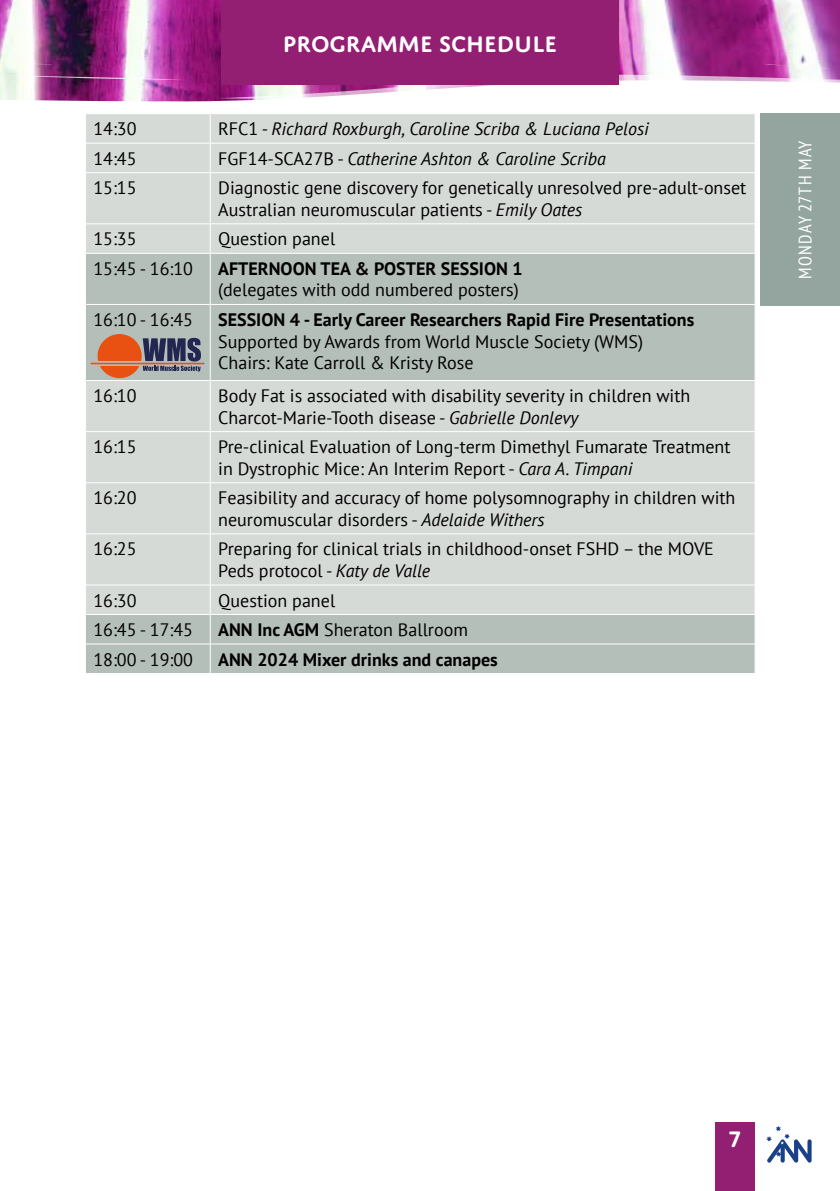
<style>
.page{position:relative;width:840px;height:1191px;background:#fff}
.page>*{position:absolute;margin:0;border:0;box-sizing:border-box;transform-origin:0 0}
.t1{font:600 24px "Domus Titling";color:#fff}
.t2{font:18px/21.6px "PT Sans";color:#000}
.t3{font:700 18px "PT Sans";color:#000}
.t4{font:italic 18px "PT Sans";color:#000}
.t5{font:condensed 18px "PT Sans";letter-spacing:.07em;color:#fff}
.s1{font-style:normal}
.s2{font-style:italic}
.s3{font-weight:700}
</style>
<div class="page">
<div style="left:714px;top:1123px;width:40px;height:68px;background:#921f72"></div>
<svg style="left:766px;top:1126px;width:45px;height:36px"></svg>
<img style="left:0;top:0;width:839px;height:75px">
<svg style="left:12px;top:62px;width:35px;height:2px"></svg>
<svg style="left:763px;top:64px;width:64px;height:4px"></svg>
<img style="left:0;top:75px;width:839px;height:27px">
<div style="left:221px;top:0;width:397px;height:85px;background:#921f72"></div>
<div style="left:760px;top:113px;width:79px;height:193px;background:#93a59e"></div>
<div style="left:86px;top:173px;width:668px;height:80px;background:#d5dad7"></div>
<svg style="left:86px;top:254px;width:668px;height:419px;fill:#d5dad7"></svg>
<hr style="left:85px;top:223px;width:125px;height:1px;background:#fff">
<hr style="left:85px;top:304px;width:125px;height:1px;background:#fff">
<hr style="left:85px;top:380px;width:125px;height:1px;background:#fff">
<hr style="left:85px;top:431px;width:125px;height:1px;background:#fff">
<hr style="left:85px;top:482px;width:125px;height:1px;background:#fff">
<hr style="left:85px;top:533px;width:125px;height:1px;background:#fff">
<hr style="left:85px;top:584px;width:125px;height:1px;background:#fff">
<hr style="left:85px;top:614px;width:125px;height:1px;background:#fff">
<hr style="left:85px;top:643px;width:125px;height:1px;background:#fff">
<hr style="left:210px;top:223px;width:545px;height:1px;background:#fff">
<hr style="left:210px;top:304px;width:545px;height:1px;background:#fff">
<hr style="left:210px;top:380px;width:545px;height:1px;background:#fff">
<hr style="left:210px;top:431px;width:545px;height:1px;background:#fff">
<hr style="left:210px;top:482px;width:545px;height:1px;background:#fff">
<hr style="left:210px;top:533px;width:545px;height:1px;background:#fff">
<hr style="left:210px;top:584px;width:545px;height:1px;background:#fff">
<hr style="left:210px;top:614px;width:545px;height:1px;background:#fff">
<hr style="left:210px;top:643px;width:545px;height:1px;background:#fff">
<hr style="left:210px;top:173px;width:1px;height:50px;background:#fff">
<svg style="left:210px;top:224px;width:1px;height:29px"></svg>
<hr style="left:210px;top:253px;width:1px;height:51px;background:#fff">
<hr style="left:210px;top:305px;width:1px;height:75px;background:#fff">
<hr style="left:210px;top:381px;width:1px;height:50px;background:#fff">
<hr style="left:210px;top:432px;width:1px;height:50px;background:#fff">
<hr style="left:210px;top:483px;width:1px;height:50px;background:#fff">
<hr style="left:210px;top:534px;width:1px;height:51px;background:#fff">
<svg style="left:210px;top:585px;width:1px;height:88px"></svg>
<div style="left:86px;top:114px;width:669px;height:58px;background:#d5dad7"></div>
<svg style="left:754px;top:224px;width:1px;height:29px"></svg>
<svg style="left:754px;top:585px;width:1px;height:88px"></svg>
<hr style="left:91px;top:363px;width:113px;height:1px;background:#e95112">
<svg style="left:97px;top:334px;width:104px;height:44px"></svg>
<h1 class="t1" style="left:282px;top:30px;width:276px">PROGRAMME SCHEDULE</h1>
<p class="t2" style="left:93px;top:118px;width:45px">14:30</p>
<p class="t4" style="left:218px;top:117px;width:432px"><span class="s1">RFC1 -</span> Richard Roxburgh, Caroline Scriba &amp; Luciana Pelosi</p>
<p class="t2" style="left:93px;top:147px;width:45px">14:45</p>
<p class="t4" style="left:218px;top:147px;width:389px"><span class="s1">FGF14-SCA27B -</span> Catherine Ashton &amp; Caroline Scriba</p>
<p class="t2" style="left:93px;top:177px;width:45px">15:15</p>
<p class="t2" style="left:218px;top:177px;width:529px">Diagnostic gene discovery for genetically unresolved pre-adult-onset<br>Australian neuromuscular patients - <span class="s2">Emily Oates</span></p>
<p class="t2" style="left:93px;top:228px;width:45px">15:35</p>
<p class="t2" style="left:218px;top:228px;width:118px">Question panel</p>
<p class="t2" style="left:93px;top:257px;width:101px">15:45 - 16:10</p>
<p class="t3" style="left:218px;top:256px;width:306px">AFTERNOON TEA &amp; POSTER SESSION 1</p>
<p class="t2" style="left:218px;top:279px;width:302px">(delegates with odd numbered posters)</p>
<p class="t2" style="left:93px;top:308px;width:101px">16:10 - 16:45</p>
<p class="t3" style="left:218px;top:308px;width:477px">SESSION 4 - Early Career Researchers Rapid Fire Presentations</p>
<p class="t2" style="left:218px;top:330px;width:426px">Supported by Awards from World Muscle Society (WMS)<br>Chairs: Kate Carroll &amp; Kristy Rose</p>
<p class="t2" style="left:93px;top:384px;width:45px">16:10</p>
<p class="t2" style="left:218px;top:384px;width:473px">Body Fat is associated with disability severity in children with<br>Charcot-Marie-Tooth disease - <span class="s2">Gabrielle Donlevy</span></p>
<p class="t2" style="left:93px;top:435px;width:45px">16:15</p>
<p class="t2" style="left:218px;top:435px;width:513px">Pre-clinical Evaluation of Long-term Dimethyl Fumarate Treatment in Dystrophic Mice: An Interim Report - <span class="s2">Cara A. Timpani</span></p>
<p class="t2" style="left:93px;top:487px;width:45px">16:20</p>
<p class="t2" style="left:218px;top:487px;width:518px">Feasibility and accuracy of home polysomnography in children with neuromuscular disorders - <span class="s2">Adelaide Withers</span></p>
<p class="t2" style="left:93px;top:538px;width:45px">16:25</p>
<p class="t2" style="left:218px;top:538px;width:497px">Preparing for clinical trials in childhood-onset FSHD – the MOVE<br>Peds protocol - <span class="s2">Katy de Valle</span></p>
<p class="t2" style="left:93px;top:589px;width:45px">16:30</p>
<p class="t2" style="left:218px;top:589px;width:118px">Question panel</p>
<p class="t2" style="left:93px;top:618px;width:101px">16:45 - 17:45</p>
<p class="t2" style="left:218px;top:618px;width:251px"><span class="s3">ANN Inc AGM</span> Sheraton Ballroom</p>
<p class="t2" style="left:93px;top:648px;width:101px">18:00 - 19:00</p>
<p class="t3" style="left:218px;top:647px;width:281px">ANN 2024 Mixer drinks and canapes</p>
<p class="t5" style="left:793px;top:279px;width:140px;rotate:-90deg">MONDAY 27TH MAY</p>
<h1 class="t1" style="left:728px;top:1125px;width:14px">7</h1>
</div>
